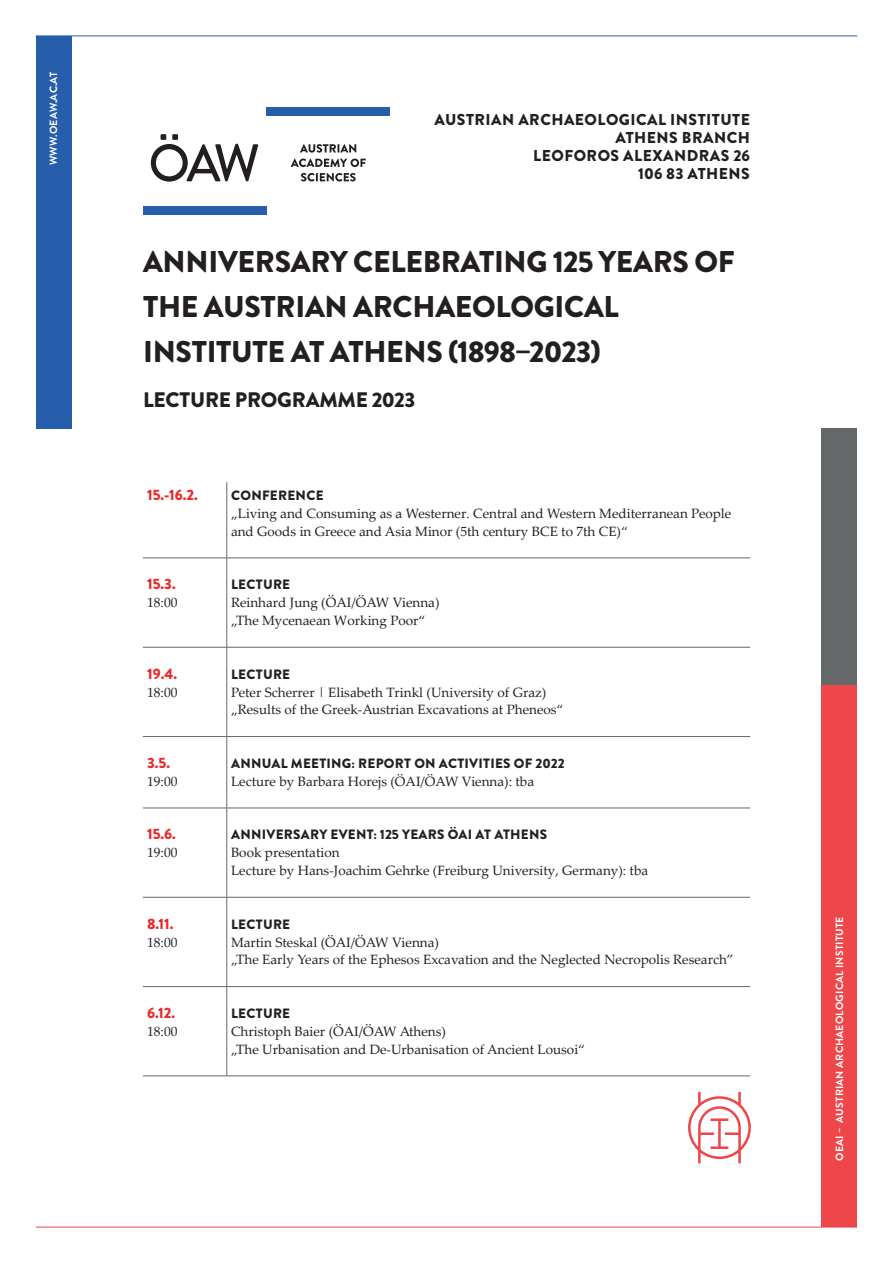
<style>
.page{position:relative;width:893px;height:1263px;background:#fff}
.page>*{position:absolute;margin:0;border:0;box-sizing:border-box;transform-origin:0 0}
.t1{font:900 30px/45px "Brandon Grotesque";letter-spacing:-.01em;color:#231f20}
.t2{font:900 21px "Brandon Grotesque";letter-spacing:-.01em;color:#231f20}
.t3{font:900 15.75px "Brandon Grotesque";letter-spacing:.03em;color:#231f20}
.t4{font:900 15px "Brandon Grotesque";color:#e9292a}
.t5{font:13.5px/17.9px "Palatino Linotype";color:#231f20}
.t6{font:900 13.5px "Brandon Grotesque";letter-spacing:.02em;color:#231f20}
.t7{font:700 10.5px "Brandon Grotesque";letter-spacing:.02em;color:#fff}
.s1{font-family:"Brandon Grotesque";font-weight:900}
</style>
<div class="page">
<hr style="left:227px;top:558px;width:523px;height:1px;background:#646868">
<hr style="left:227px;top:647px;width:523px;height:1px;background:#646868">
<hr style="left:227px;top:736px;width:523px;height:1px;background:#646868">
<hr style="left:227px;top:808px;width:523px;height:1px;background:#646868">
<hr style="left:227px;top:897px;width:523px;height:1px;background:#646868">
<hr style="left:227px;top:986px;width:523px;height:1px;background:#646868">
<hr style="left:227px;top:1075px;width:523px;height:1px;background:#646868">
<hr style="left:227px;top:482px;width:1px;height:76px;background:#646868">
<hr style="left:227px;top:558px;width:1px;height:89px;background:#646868">
<hr style="left:227px;top:647px;width:1px;height:89px;background:#646868">
<hr style="left:227px;top:737px;width:1px;height:71px;background:#646868">
<hr style="left:227px;top:808px;width:1px;height:89px;background:#646868">
<hr style="left:227px;top:897px;width:1px;height:89px;background:#646868">
<hr style="left:227px;top:987px;width:1px;height:89px;background:#646868">
<hr style="left:143px;top:558px;width:84px;height:1px;background:#646868">
<hr style="left:143px;top:647px;width:84px;height:1px;background:#646868">
<hr style="left:143px;top:736px;width:84px;height:1px;background:#646868">
<hr style="left:143px;top:808px;width:84px;height:1px;background:#646868">
<hr style="left:143px;top:897px;width:84px;height:1px;background:#646868">
<hr style="left:143px;top:986px;width:84px;height:1px;background:#646868">
<hr style="left:143px;top:1075px;width:84px;height:1px;background:#646868">
<div style="left:36px;top:36px;width:35px;height:393px;background:#275eac"></div>
<div style="left:821px;top:685px;width:36px;height:542px;background:#ef464a"></div>
<div style="left:821px;top:429px;width:36px;height:256px;background:#646868"></div>
<hr style="left:36px;top:36px;width:821px;height:1px;background:#275eac">
<hr style="left:36px;top:1227px;width:821px;height:1px;background:#ef464a">
<div style="left:143px;top:206px;width:124px;height:8px;background:#275eac"></div>
<div style="left:267px;top:107px;width:123px;height:8px;background:#275eac"></div>
<svg style="left:151px;top:134px;width:107px;height:48px"></svg>
<svg style="left:300px;top:144px;width:56px;height:9px"></svg>
<svg style="left:291px;top:159px;width:75px;height:8px"></svg>
<svg style="left:301px;top:173px;width:55px;height:8px"></svg>
<svg style="left:688px;top:1092px;width:63px;height:71px"></svg>
<p class="t7" style="left:46px;top:165px;width:95px;rotate:-90deg">WWW.OEAW.AC.AT</p>
<p class="t3" style="left:434px;top:108px;width:317px">AUSTRIAN ARCHAEOLOGICAL INSTITUTE</p>
<p class="t3" style="left:615px;top:126px;width:136px">ATHENS BRANCH</p>
<p class="t3" style="left:533px;top:144px;width:218px">LEOFOROS ALEXANDRAS 26</p>
<p class="t3" style="left:638px;top:162px;width:113px">106 83 ATHENS</p>
<p class="t1" style="left:143px;top:240px;width:593px">ANNIVERSARY CELEBRATING 125 YEARS OF</p>
<p class="t1" style="left:143px;top:285px;width:477px">THE AUSTRIAN ARCHAEOLOGICAL<br>INSTITUTE AT ATHENS (1898–2023)</p>
<p class="t2" style="left:143px;top:385px;width:274px">LECTURE PROGRAMME 2023</p>
<p class="t4" style="left:147px;top:484px;width:52px">15.-16.2.</p>
<p class="t5" style="left:231px;top:486px;width:502px"><span class="s1">CONFERENCE<br></span>„Living and Consuming as a Westerner. Central and Western Mediterranean People and Goods in Greece and Asia Minor (5th century BCE to 7th CE)“</p>
<p class="t4" style="left:147px;top:574px;width:30px">15.3.</p>
<p class="t5" style="left:147px;top:593px;width:32px">18:00</p>
<p class="t5" style="left:231px;top:575px;width:210px"><span class="s1">LECTURE<br></span>Reinhard Jung (ÖAI/ÖAW Vienna)</p>
<p class="t5" style="left:231px;top:611px;width:196px">„The Mycenaean Working Poor“</p>
<p class="t4" style="left:147px;top:663px;width:31px">19.4.</p>
<p class="t5" style="left:147px;top:682px;width:32px">18:00</p>
<p class="t4" style="left:147px;top:752px;width:24px">3.5.</p>
<p class="t5" style="left:147px;top:772px;width:32px">19:00</p>
<p class="t4" style="left:147px;top:824px;width:30px">15.6.</p>
<p class="t5" style="left:147px;top:843px;width:32px">19:00</p>
<p class="t4" style="left:147px;top:913px;width:28px">8.11.</p>
<p class="t5" style="left:147px;top:932px;width:32px">18:00</p>
<p class="t4" style="left:147px;top:1002px;width:30px">6.12.</p>
<p class="t5" style="left:147px;top:1022px;width:32px">18:00</p>
<p class="t5" style="left:231px;top:665px;width:317px"><span class="s1">LECTURE<br></span>Peter Scherrer | Elisabeth Trinkl (University of Graz)</p>
<p class="t5" style="left:231px;top:700px;width:334px">„Results of the Greek-Austrian Excavations at Pheneos“</p>
<p class="t5" style="left:231px;top:754px;width:335px"><span class="s1">ANNUAL MEETING: REPORT ON ACTIVITIES OF 2022<br></span>Lecture by Barbara Horejs (ÖAI/ÖAW Vienna): tba</p>
<p class="t6" style="left:231px;top:825px;width:318px">ANNIVERSARY EVENT: 125 YEARS ÖAI AT ATHENS</p>
<p class="t5" style="left:231px;top:843px;width:110px">Book presentation</p>
<p class="t5" style="left:231px;top:861px;width:419px">Lecture by Hans-Joachim Gehrke (Freiburg University, Germany): tba</p>
<p class="t5" style="left:231px;top:915px;width:209px"><span class="s1">LECTURE<br></span>Martin Steskal (ÖAI/ÖAW Vienna)</p>
<p class="t5" style="left:231px;top:950px;width:504px">„The Early Years of the Ephesos Excavation and the Neglected Necropolis Research”</p>
<p class="t5" style="left:231px;top:1004px;width:216px"><span class="s1">LECTURE<br></span>Christoph Baier (ÖAI/ÖAW Athens)</p>
<p class="t5" style="left:231px;top:1040px;width:355px">„The Urbanisation and De-Urbanisation of Ancient Lousoi“</p>
<p class="t7" style="left:832px;top:1161px;width:246px;rotate:-90deg">OEAI – AUSTRIAN ARCHAEOLOGICAL INSTITUTE</p>
</div>
